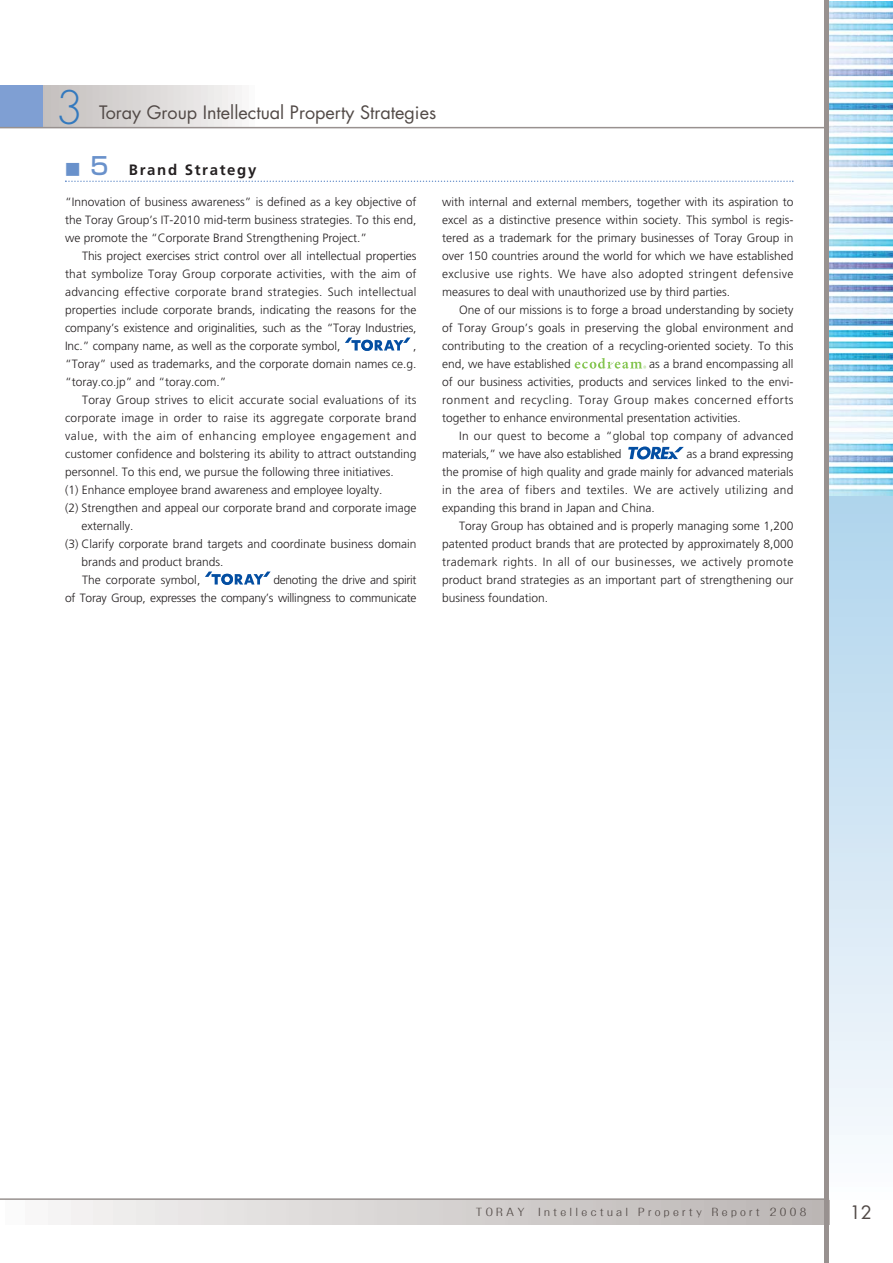
<style>
.page{position:relative;width:893px;height:1263px;background:#fff}
.page>*{position:absolute;margin:0;border:0;box-sizing:border-box;transform-origin:0 0}
.t1{font:300 45px "Futura";color:#3379be}
.t2{font:18px "Futura";color:#524a47}
.t3{font:700 15px "Frutiger";letter-spacing:.11em;color:#231f20}
.t4{font:300 12px/18px "Frutiger";color:#231f20;text-align:justify}
.t5{font:300 12px/18px "Frutiger";letter-spacing:.02em;color:#231f20}
.t6{font:300 12px/18px "Frutiger";letter-spacing:-.02em;color:#231f20;text-align:right}
.t7{font:300 12px "Frutiger";letter-spacing:.045em;color:#231f20}
.t8{font:10.5px "Folk";letter-spacing:.315em;color:#524a47}
.s1{font-family:"Shin Go";font-weight:500;color:#6991cb}
.s2{font-family:"Shin Go";font-weight:500;font-size:24px;color:#6991cb}
</style>
<div class="page">
<svg style="left:42px;top:85px;width:213px;height:42px;background:#dcd9d9"></svg>
<div style="left:0;top:85px;width:42px;height:43px;background:#7f9fd3"></div>
<div style="left:0;top:1199px;width:829px;height:26px;background:linear-gradient(to right,#f8f7f7,#b8b3b1)"></div>
<svg style="left:829px;top:495px;width:64px;height:640px;background:#d0e5f3"></svg>
<img style="left:829px;top:2px;width:64px;height:493px">
<hr style="left:0;top:127px;width:829px;height:1px;background:#98918f">
<hr style="left:0;top:1198px;width:829px;height:2px;background:#98918f">
<hr style="left:825px;top:0;width:4px;height:1263px;background:#98918f">
<svg style="left:65px;top:181px;width:728px;height:1px"></svg>
<svg style="left:205px;top:572px;width:66px;height:13px"></svg>
<svg style="left:345px;top:338px;width:65px;height:13px"></svg>
<svg style="left:628px;top:446px;width:56px;height:14px"></svg>
<svg style="left:575px;top:358px;width:71px;height:11px"></svg>
<h1 class="t1" style="left:55px;top:87px;width:29px">3</h1>
<h2 class="t2" style="left:99px;top:104px;width:339px">Toray Group Intellectual Property Strategies</h2>
<p class="t3" style="left:65px;top:164px;width:193px"><span class="s1">■</span> <span class="s2">5</span> Brand Strategy</p>
<p class="t4" style="left:65px;top:194px;width:353px">“Innovation of business awareness” is defined as a key objective of the Toray Group’s IT-2010 mid-term business strategies. To this end, we promote the “Corporate Brand Strengthening Project.”</p>
<p class="t4" style="left:65px;top:248px;width:353px;text-indent:17px">This project exercises strict control over all intellectual properties that symbolize Toray Group corporate activities, with the aim of advancing effective corporate brand strategies. Such intellectual properties include corporate brands, indicating the reasons for the company’s existence and originalities, such as the “Toray Industries, Inc.” company name, as well as the corporate symbol,</p>
<p class="t4" style="left:65px;top:338px;width:353px;text-indent:348px">, “Toray” used as trademarks, and the corporate domain names ce.g. “toray.co.jp” and “toray.com.”</p>
<p class="t5" style="left:82px;top:392px;width:336px">Toray Group strives to elicit accurate social evaluations of its</p>
<p class="t5" style="left:65px;top:410px;width:353px">corporate image in order to raise its aggregate corporate brand</p>
<p class="t7" style="left:65px;top:431px;width:353px">value, with the aim of enhancing employee engagement and</p>
<p class="t4" style="left:65px;top:446px;width:353px">customer confidence and bolstering its ability to attract outstanding</p>
<p class="t4" style="left:65px;top:464px;width:330px">personnel. To this end, we pursue the following three initiatives.</p>
<p class="t4" style="left:65px;top:482px;width:319px">(1) Enhance employee brand awareness and employee loyalty.</p>
<p class="t4" style="left:65px;top:500px;width:353px">(2) Strengthen and appeal our corporate brand and corporate image</p>
<p class="t4" style="left:82px;top:518px;width:53px">externally.</p>
<p class="t4" style="left:65px;top:536px;width:353px">(3) Clarify corporate brand targets and coordinate business domain</p>
<p class="t4" style="left:82px;top:554px;width:144px">brands and product brands.</p>
<p class="t4" style="left:82px;top:572px;width:120px">The corporate symbol,</p>
<p class="t6" style="left:65px;top:572px;width:353px">denoting the drive and spirit<br>of Toray Group, expresses the company’s willingness to communicate</p>
<p class="t4" style="left:442px;top:194px;width:353px">with internal and external members, together with its aspiration to excel as a distinctive presence within society. This symbol is regis&shy;tered as a trademark for the primary businesses of Toray Group in over 150 countries around the world for which we have established exclusive use rights. We have also adopted stringent defensive measures to deal with unauthorized use by third parties.</p>
<p class="t4" style="left:442px;top:302px;width:353px;text-indent:17px">One of our missions is to forge a broad understanding by society of Toray Group’s goals in preserving the global environment and contributing to the creation of a recycling-oriented society. To this end, we have established</p>
<p class="t4" style="left:442px;top:356px;width:353px;text-indent:207px">as a brand encompassing all of our business activities, products and services linked to the envi&shy;ronment and recycling. Toray Group makes concerned efforts together to enhance environmental presentation activities.</p>
<p class="t5" style="left:442px;top:428px;width:353px;text-indent:17px">In our quest to become a “global top company of advanced materials,” we have also established</p>
<p class="t4" style="left:442px;top:446px;width:353px;text-indent:245px">as a brand expressing the promise of high quality and grade mainly for advanced materials in the area of fibers and textiles. We are actively utilizing and expanding this brand in Japan and China.</p>
<p class="t4" style="left:442px;top:518px;width:353px;text-indent:17px">Toray Group has obtained and is properly managing some 1,200 patented product brands that are protected by approximately 8,000 trademark rights. In all of our businesses, we actively promote product brand strategies as an important part of strengthening our business foundation.</p>
<p class="t8" style="left:476px;top:1209px;width:50px">TORAY</p>
<p class="t8" style="left:538px;top:1209px;width:270px">Intellectual Property Report 2008</p>
<h2 class="t2" style="left:850px;top:1204px;width:24px">12</h2>
</div>
